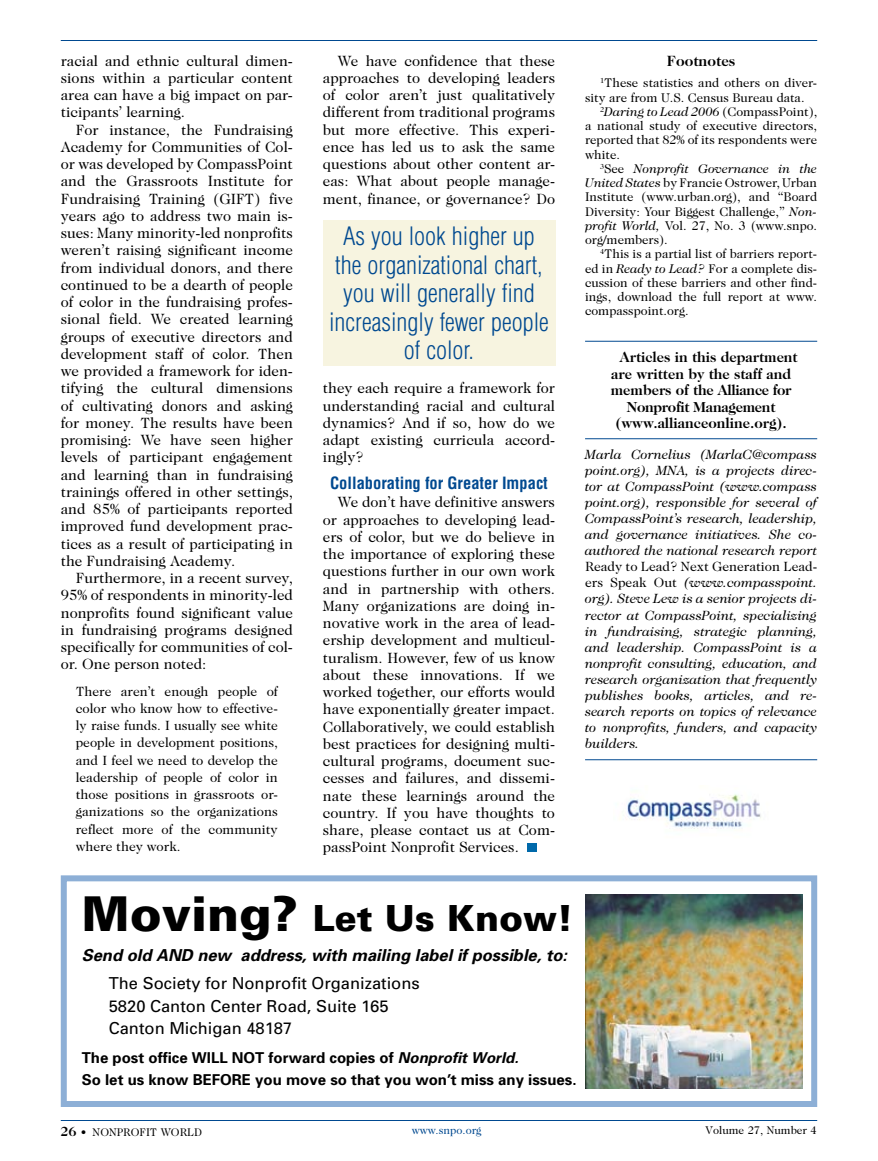
<style>
.page{position:relative;width:878px;height:1161px;background:#fff}
.page>*{position:absolute;margin:0;border:0;box-sizing:border-box;transform-origin:0 0}
.t1{font:900 36px "Univers";color:#000}
.t2{font:300 condensed 24.75px/28.5px "Helvetica";color:#004990;text-align:center}
.t3{font:16.5px/22.5px "Univers";color:#000}
.t4{font:italic 700 16.5px "Univers";color:#000}
.t5{font:700 condensed 16.5px "Helvetica";color:#004990}
.t6{font:15px/17.2px "Caslon Two Twenty Four";color:#000;text-align:justify}
.t7{font:700 15px/22.5px "Univers";color:#000}
.t8{font:700 15px "Caslon Two Twenty Four";color:#000}
.t9{font:700 14.7px/16.5px "Caslon Two Twenty Four";color:#000;text-align:center}
.t10{font:italic 13.5px/16px "Caslon Two Twenty Four";color:#000;text-align:justify}
.t11{font:13.5px/17.2px "Caslon Two Twenty Four";color:#000;text-align:justify}
.t12{font:12.75px "Caslon Two Twenty Four";color:#000}
.t13{font:italic 12.75px "Caslon Two Twenty Four";color:#000}
.t14{font:11.25px "Caslon Two Twenty Four";color:#000}
.t15{font:11.25px "Caslon Two Twenty Four";color:#004990}
.s1{font-style:normal}
.s2{font-style:italic}
.s3{font-size:48px}
.s4{font-weight:700;font-size:13.5px}
</style>
<div class="page">
<hr style="left:61px;top:40px;width:756px;height:1px;background:#004990">
<hr style="left:61px;top:1120px;width:756px;height:1px;background:#004990">
<div style="left:527px;top:843px;width:9px;height:9px;background:#0069aa"></div>
<hr style="left:585px;top:438px;width:232px;height:1px;background:#004990">
<hr style="left:585px;top:341px;width:232px;height:1px;background:#004990">
<div style="left:323px;top:220px;width:232px;height:145px;background:#f7f4e0"></div>
<img style="left:620px;top:794px;width:141px;height:35px">
<hr style="left:585px;top:759px;width:232px;height:1px;background:#004990">
<div style="left:61px;top:875px;width:756px;height:232px;border:6px solid #8dafd6"></div>
<img style="left:585px;top:894px;width:217px;height:194px">
<p class="t6" style="left:61px;top:52px;width:234px">racial and ethnic cultural dimen&shy;sions within a particular content area can have a big impact on par&shy;ticipants’ learning.</p>
<p class="t6" style="left:61px;top:121px;width:234px;text-indent:15px">For instance, the Fundraising Academy for Communities of Col&shy;or was developed by CompassPoint and the Grassroots Institute for Fundraising Training (GIFT) five years ago to address two main is&shy;sues: Many minority-led nonprofits weren’t raising significant income from individual donors, and there continued to be a dearth of people of color in the fundraising profes&shy;sional field. We created learning groups of executive directors and development staff of color. Then we provided a framework for iden&shy;tifying the cultural dimensions of cultivating donors and asking for money. The results have been promising: We have seen higher levels of participant engagement and learning than in fundraising trainings offered in other settings, and 85% of participants reported improved fund development prac&shy;tices as a result of participating in the Fundraising Academy.</p>
<p class="t6" style="left:61px;top:569px;width:234px;text-indent:15px">Furthermore, in a recent survey, 95% of respondents in minority-led nonprofits found significant value in fundraising programs designed specifically for communities of col&shy;or. One person noted:</p>
<p class="t11" style="left:76px;top:682px;width:204px">There aren’t enough people of color who know how to effective&shy;ly raise funds. I usually see white people in development positions, and I feel we need to develop the leadership of people of color in those positions in grassroots or&shy;ganizations so the organizations reflect more of the community where they work.</p>
<p class="t6" style="left:323px;top:52px;width:234px;text-indent:15px">We have confidence that these approaches to developing leaders of color aren’t just qualitatively different from traditional programs but more effective. This experi&shy;ence has led us to ask the same questions about other content ar&shy;eas: What about people manage&shy;ment, finance, or governance? Do</p>
<h2 class="t2" style="left:329px;top:222px;width:221px">As you look higher up the organizational chart, you will generally find increasingly fewer people of color.</h2>
<p class="t6" style="left:323px;top:380px;width:234px">they each require a framework for understanding racial and cultural dynamics? And if so, how do we adapt existing curricula accord&shy;ingly?</p>
<p class="t5" style="left:330px;top:473px;width:219px">Collaborating for Greater Impact</p>
<p class="t6" style="left:323px;top:494px;width:234px;text-indent:15px">We don’t have definitive answers or approaches to developing lead&shy;ers of color, but we do believe in the importance of exploring these questions further in our own work and in partnership with others.<br>Many organizations are doing in&shy;novative work in the area of lead&shy;ership development and multicul&shy;turalism. However, few of us know about these innovations. If we worked together, our efforts would have exponentially greater impact.<br>Collaboratively, we could establish best practices for designing multi&shy;cultural programs, document suc&shy;cesses and failures, and dissemi&shy;nate these learnings around the country. If you have thoughts to share, please contact us at Com&shy;passPoint Nonprofit Services.</p>
<p class="t8" style="left:667px;top:52px;width:70px">Footnotes</p>
<p class="t12" style="left:600px;top:76px;width:218px"><sup>1</sup>These statistics and others on diver-</p>
<p class="t12" style="left:585px;top:90px;width:221px">sity are from U.S. Census Bureau data.</p>
<p class="t13" style="left:600px;top:104px;width:219px"><sup>2</sup>Daring to Lead 2006 <span class="s1">(CompassPoint),</span></p>
<p class="t12" style="left:585px;top:119px;width:233px">a national study of executive directors,</p>
<p class="t12" style="left:585px;top:133px;width:234px">reported that 82% of its respondents were</p>
<p class="t12" style="left:585px;top:147px;width:36px">white.</p>
<p class="t13" style="left:600px;top:161px;width:219px"><sup>3</sup><span class="s1">See</span> Nonprofit Governance in the</p>
<p class="t12" style="left:585px;top:176px;width:233px"><span class="s2">United States</span> by Francie Ostrower, Urban</p>
<p class="t12" style="left:585px;top:190px;width:233px">Institute (www.urban.org), and “Board</p>
<p class="t12" style="left:585px;top:204px;width:233px">Diversity: Your Biggest Challenge,” <span class="s2">Non-</span></p>
<p class="t12" style="left:585px;top:218px;width:233px"><span class="s2">profit World,</span> Vol. 27, No. 3 (www.snpo.</p>
<p class="t12" style="left:585px;top:233px;width:84px">org/members).</p>
<p class="t12" style="left:600px;top:247px;width:219px"><sup>4</sup>This is a partial list of barriers report-</p>
<p class="t12" style="left:585px;top:261px;width:234px">ed in <span class="s2">Ready to Lead?</span> For a complete dis-</p>
<p class="t12" style="left:585px;top:275px;width:233px">cussion of these barriers and other find-</p>
<p class="t12" style="left:585px;top:290px;width:233px">ings, download the full report at www.</p>
<p class="t12" style="left:585px;top:304px;width:105px">compasspoint.org.</p>
<p class="t9" style="left:610px;top:349px;width:188px">Articles in this department are written by the staff and members of the Alliance for<br>Nonprofit Management (www.allianceonline.org).</p>
<p class="t10" style="left:585px;top:446px;width:234px">Marla Cornelius (MarlaC@compass point.org), MNA, is a projects direc&shy;tor at CompassPoint (www.compass point.org), responsible for several of CompassPoint’s research, leadership, and governance initiatives. She co&shy;authored the national research report</p>
<p class="t10" style="left:585px;top:559px;width:234px"><span class="s1">Ready to Lead? Next Generation Lead&shy;ers Speak Out</span> (www.compasspoint. org). Steve Lew is a senior projects di&shy;rector at CompassPoint, specializing in fundraising, strategic planning, and leadership. CompassPoint is a nonprofit consulting, education, and research organization that frequently publishes books, articles, and re&shy;search reports on topics of relevance to nonprofits, funders, and capacity builders.</p>
<h1 class="t1" style="left:82px;top:896px;width:492px"><span class="s3">Moving?</span> Let Us Know!</h1>
<p class="t4" style="left:82px;top:944px;width:487px">Send old AND new address, with mailing label if possible, to:</p>
<p class="t3" style="left:109px;top:972px;width:312px">The Society for Nonprofit Organizations<br>5820 Canton Center Road, Suite 165<br>Canton Michigan 48187</p>
<p class="t7" style="left:82px;top:1046px;width:496px">The post office WILL NOT forward copies of <span class="s2">Nonprofit World.<br></span>So let us know BEFORE you move so that you won’t miss any issues.</p>
<p class="t14" style="left:60px;top:1125px;width:143px"><span class="s4">26</span> • NONPROFIT WORLD</p>
<p class="t15" style="left:411px;top:1123px;width:71px">www.snpo.org</p>
<p class="t14" style="left:705px;top:1123px;width:113px">Volume 27, Number 4</p>
</div>
